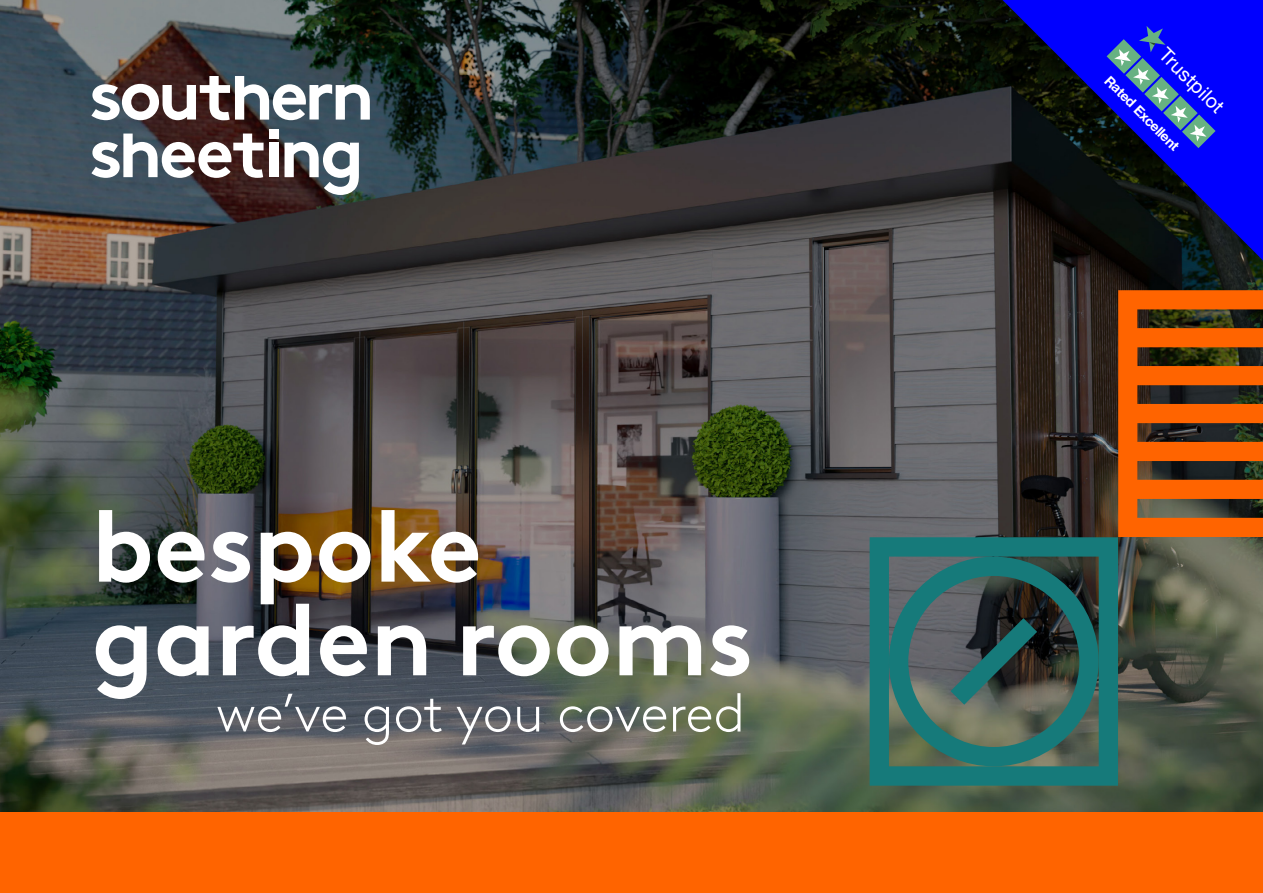
<style>
.page{position:relative;width:1263px;height:893px;background:#fff}
.page>*{position:absolute;margin:0;border:0;box-sizing:border-box;transform-origin:0 0}
.t1{font:700 100.8px/93.6px "Brown LL";letter-spacing:-.01em;color:#fff}
.t2{font:300 54px "Brown LL";letter-spacing:-.02em;color:#fff}
.t3{font:19.65px "Helvetica Neue";color:#fff}
.t4{font:700 13.8px "Helvetica Neue";color:#fff}
</style>
<div class="page">
<img style="left:0;top:0;width:1263px;height:812px">
<div style="left:0;top:812px;width:1263px;height:81px;background:#ff6400"></div>
<svg style="left:988px;top:0;width:275px;height:261px;background:#0b0d68"></svg>
<svg style="left:1106px;top:26px;width:109px;height:122px;background:#1e2dd2"></svg>
<div style="left:269px;top:143px;width:10px;height:34px;background:#fff"></div>
<div style="left:269px;top:129px;width:10px;height:9px;background:#fff"></div>
<svg style="left:91px;top:76px;width:279px;height:44px"></svg>
<svg style="left:284px;top:142px;width:75px;height:53px"></svg>
<svg style="left:91px;top:134px;width:173px;height:44px"></svg>
<svg style="left:1118px;top:290px;width:145px;height:247px;background:#aa4e0d"></svg>
<div style="left:870px;top:537px;width:248px;height:249px;background:#167a7a"></div>
<svg style="left:889px;top:557px;width:210px;height:209px;background:#3f5f5a"></svg>
<p class="t1" style="left:91px;top:491px;width:663px">bespoke garden rooms</p>
<p class="t2" style="left:216px;top:674px;width:531px">we’ve got you covered</p>
<p class="t3" style="left:1173px;top:41px;width:84px;rotate:45deg">Trustpilot</p>
<p class="t4" style="left:1115px;top:70px;width:101px;rotate:45deg">Rated Excellent</p>
</div>
